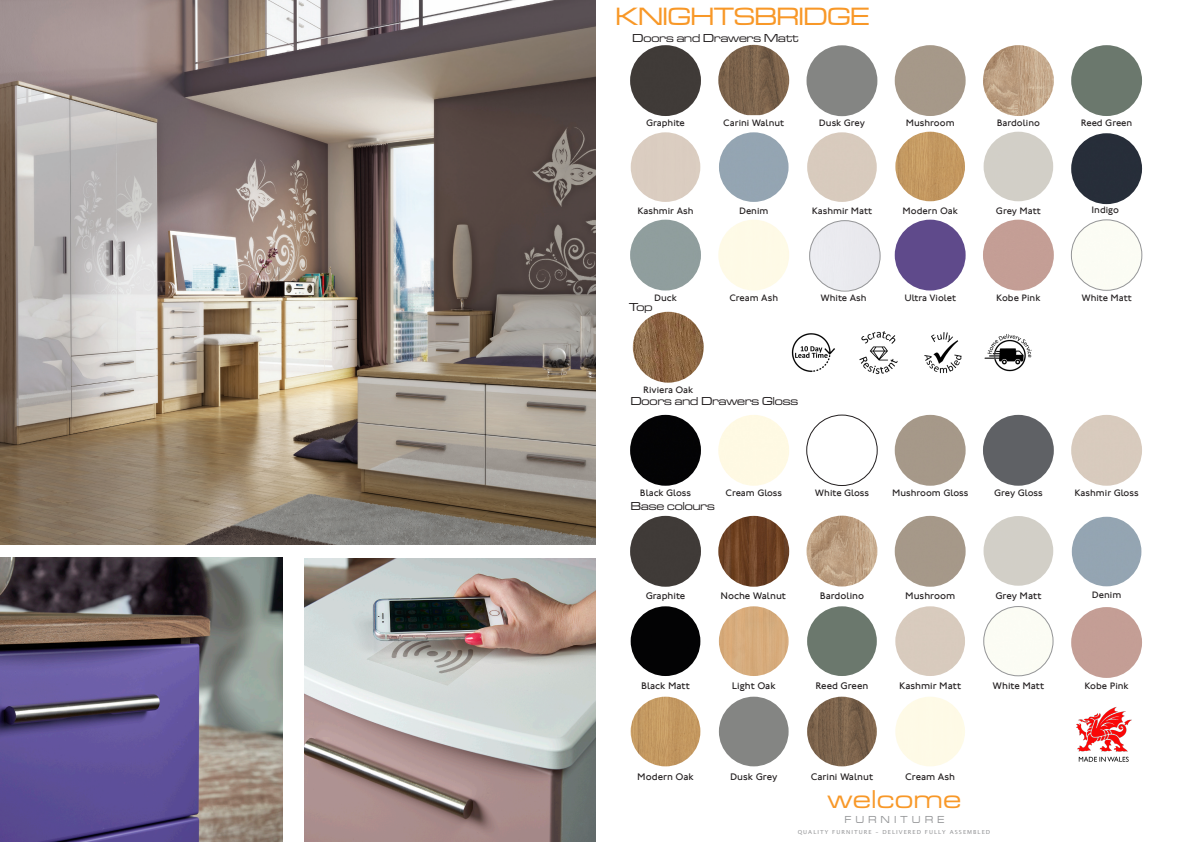
<style>
.page{position:relative;width:1191px;height:842px;background:#fff}
.page>*{position:absolute;margin:0;border:0;box-sizing:border-box;transform-origin:0 0}
.t1{font:26.8px "Microgramma D Medi Exte";letter-spacing:.04em;color:#f89828}
.t2{font:500 26px "Microgramma Ext D";color:#f89828}
.Subtitles{font:12px "Microgramma D Medi Exte";color:#231f20}
.t3{font:10.5px "Microgramma D Medi Exte";letter-spacing:.48em;color:#949597;scale:.89 1}
.t4{font:9.8px "Johnston 100 W03";color:#231f20}
.t5{font:9.6px "Johnston 100 W03";color:#231f20}
.t6{font:5.5px "Lucida Grande";letter-spacing:.18em;color:#949597;scale:1.04 1}
.s1{font-size:9.5px}
</style>
<div class="page">
<img style="left:305px;top:559px;width:290px;height:283px">
<img style="left:0;top:558px;width:282px;height:284px">
<img style="left:0;top:0;width:595px;height:545px">
<img style="left:1076px;top:707px;width:56px;height:55px">
<img style="left:718px;top:516px;width:71px;height:71px;border-radius:35px">
<img style="left:806px;top:516px;width:71px;height:70px;border-radius:35px">
<div style="left:894px;top:516px;width:71px;height:71px;background:#a69889;border-radius:35px"></div>
<div style="left:630px;top:516px;width:71px;height:71px;background:#403b38;border-radius:35px"></div>
<div style="left:894px;top:220px;width:71px;height:70px;background:#5f4a8b;border-radius:35px"></div>
<div style="left:983px;top:220px;width:70px;height:70px;background:#c49e95;border-radius:35px"></div>
<div style="left:1071px;top:220px;width:70px;height:70px;background:#fbfcf4;border-radius:35px"></div>
<div style="left:1071px;top:220px;width:71px;height:70px;border:1px solid #949597;border-radius:50%"></div>
<div style="left:719px;top:132px;width:69px;height:70px;background:#94a5b2;border-radius:35px"></div>
<div style="left:1071px;top:517px;width:70px;height:69px;background:#94a5b2;border-radius:35px"></div>
<div style="left:895px;top:606px;width:70px;height:70px;background:#d8cbbd;border-radius:35px"></div>
<img style="left:809px;top:221px;width:71px;height:69px">
<div style="left:809px;top:220px;width:71px;height:71px;border:1px solid #949597;border-radius:50%"></div>
<img style="left:983px;top:45px;width:70px;height:71px;border-radius:35px">
<div style="left:894px;top:45px;width:71px;height:71px;background:#a69889;border-radius:35px"></div>
<div style="left:630px;top:45px;width:71px;height:71px;background:#403b38;border-radius:35px"></div>
<img style="left:895px;top:132px;width:70px;height:69px;border-radius:35px">
<div style="left:983px;top:132px;width:70px;height:69px;background:#d2cfc7;border-radius:35px"></div>
<img style="left:718px;top:45px;width:71px;height:70px">
<div style="left:630px;top:220px;width:71px;height:70px;background:#909e9e;border-radius:35px"></div>
<img style="left:633px;top:312px;width:70px;height:71px;border-radius:35px">
<div style="left:807px;top:606px;width:70px;height:70px;background:#6b786d;border-radius:35px"></div>
<div style="left:630px;top:415px;width:71px;height:71px;background:#030305;border-radius:35px"></div>
<div style="left:718px;top:415px;width:71px;height:71px;background:#fff9e3;border-radius:35px"></div>
<div style="left:894px;top:415px;width:71px;height:71px;background:#a69889;border-radius:35px"></div>
<div style="left:806px;top:415px;width:71px;height:71px;border:1px solid #231f20;border-radius:50%"></div>
<div style="left:983px;top:415px;width:70px;height:71px;background:#5f6165;border-radius:35px"></div>
<div style="left:1071px;top:415px;width:71px;height:71px;background:#d8cbbd;border-radius:35px"></div>
<div style="left:630px;top:606px;width:70px;height:70px;background:#030304;border-radius:35px"></div>
<div style="left:719px;top:606px;width:69px;height:70px;background:#d7ac7c;border-radius:35px"></div>
<div style="left:983px;top:516px;width:70px;height:70px;background:#d2cfc7;border-radius:35px"></div>
<div style="left:983px;top:606px;width:70px;height:70px;background:#fbfcf4;border-radius:35px"></div>
<div style="left:983px;top:606px;width:70px;height:70px;border:1px solid #949597;border-radius:50%"></div>
<img style="left:630px;top:697px;width:70px;height:69px;border-radius:35px">
<img style="left:807px;top:697px;width:70px;height:69px;border-radius:35px">
<div style="left:895px;top:697px;width:70px;height:69px;background:#fefae7;border-radius:35px"></div>
<div style="left:719px;top:697px;width:69px;height:69px;background:#848583;border-radius:35px"></div>
<div style="left:630px;top:132px;width:70px;height:70px;background:#dbcdc1;border-radius:35px"></div>
<div style="left:807px;top:132px;width:69px;height:70px;background:#d8cbbd;border-radius:35px"></div>
<div style="left:1071px;top:45px;width:71px;height:71px;background:#6b786d;border-radius:35px"></div>
<div style="left:806px;top:45px;width:71px;height:71px;background:#848583;border-radius:35px"></div>
<div style="left:1071px;top:133px;width:71px;height:71px;background:#272e39;border-radius:35px"></div>
<div style="left:1071px;top:607px;width:71px;height:71px;background:#c49e95;border-radius:35px"></div>
<img style="left:791px;top:333px;width:44px;height:39px">
<img style="left:924px;top:332px;width:38px;height:42px">
<img style="left:859px;top:331px;width:39px;height:44px">
<img style="left:984px;top:334px;width:48px;height:38px">
<p class="t2" style="left:616px;top:0;width:255px">KNIGHTSBRIDGE</p>
<p class="Subtitles" style="left:632px;top:31px;width:167px">Doors and Drawers Matt</p>
<p class="t5" style="left:723px;top:117px;width:62px">Carini Walnut</p>
<p class="t5" style="left:819px;top:118px;width:48px">Dusk Grey</p>
<p class="t5" style="left:1080px;top:118px;width:53px">Reed Green</p>
<p class="t5" style="left:646px;top:118px;width:40px">Graphite</p>
<p class="t5" style="left:905px;top:118px;width:50px">Mushroom</p>
<p class="t5" style="left:996px;top:118px;width:45px">Bardolino</p>
<p class="t5" style="left:637px;top:205px;width:57px">Kashmir Ash</p>
<p class="t5" style="left:811px;top:205px;width:62px">Kashmir Matt</p>
<p class="t5" style="left:739px;top:205px;width:31px">Denim</p>
<p class="t5" style="left:654px;top:293px;width:24px">Duck</p>
<p class="t5" style="left:729px;top:293px;width:50px">Cream Ash</p>
<p class="Subtitles" style="left:629px;top:299px;width:25px">Top</p>
<p class="t5" style="left:820px;top:293px;width:48px">White Ash</p>
<p class="t5" style="left:643px;top:385px;width:52px">Riviera Oak</p>
<p class="Subtitles" style="left:630px;top:394px;width:169px">Doors and Drawers Gloss</p>
<p class="t5" style="left:902px;top:206px;width:57px">Modern Oak</p>
<p class="t5" style="left:996px;top:206px;width:46px">Grey Matt</p>
<p class="t5" style="left:1091px;top:204px;width:29px">Indigo</p>
<p class="t5" style="left:904px;top:293px;width:53px">Ultra Violet</p>
<p class="t5" style="left:996px;top:293px;width:46px">Kobe Pink</p>
<p class="t5" style="left:1081px;top:293px;width:52px">White Matt</p>
<p class="t5" style="left:640px;top:488px;width:53px">Black Gloss</p>
<p class="t5" style="left:725px;top:488px;width:58px">Cream <span class="s1">Gloss</span></p>
<p class="t5" style="left:815px;top:488px;width:56px">White Gloss</p>
<p class="t5" style="left:892px;top:488px;width:78px">Mushroom Gloss</p>
<p class="t5" style="left:994px;top:488px;width:50px">Grey Gloss</p>
<p class="t5" style="left:1074px;top:488px;width:66px">Kashmir Gloss</p>
<p class="Subtitles" style="left:631px;top:498px;width:85px">Base colours</p>
<p class="t4" style="left:645px;top:590px;width:41px">Graphite</p>
<p class="t4" style="left:720px;top:590px;width:67px">Noche Walnut</p>
<p class="t4" style="left:820px;top:590px;width:46px">Bardolino</p>
<p class="t4" style="left:905px;top:590px;width:52px">Mushroom</p>
<p class="t4" style="left:995px;top:590px;width:48px">Grey Matt</p>
<p class="t5" style="left:1091px;top:590px;width:31px">Denim</p>
<p class="t4" style="left:641px;top:681px;width:50px">Black Matt</p>
<p class="t4" style="left:732px;top:681px;width:45px">Light Oak</p>
<p class="t4" style="left:815px;top:681px;width:54px">Reed Green</p>
<p class="t4" style="left:899px;top:681px;width:63px">Kashmir Matt</p>
<p class="t4" style="left:992px;top:681px;width:53px">White Matt</p>
<p class="t5" style="left:1084px;top:680px;width:46px">Kobe Pink</p>
<p class="t4" style="left:637px;top:771px;width:58px">Modern Oak</p>
<p class="t4" style="left:730px;top:771px;width:49px">Dusk Grey</p>
<p class="t4" style="left:810px;top:771px;width:64px">Carini Walnut</p>
<p class="t4" style="left:905px;top:771px;width:51px">Cream Ash</p>
<p class="t1" style="left:828px;top:782px;width:134px">welcome</p>
<p class="t3" style="left:844px;top:812px;width:113px">FURNITURE</p>
<p class="t6" style="left:797px;top:828px;width:186px">QUALITY FURNITURE - DELIVERED FULLY ASSEMBLED</p>
</div>
